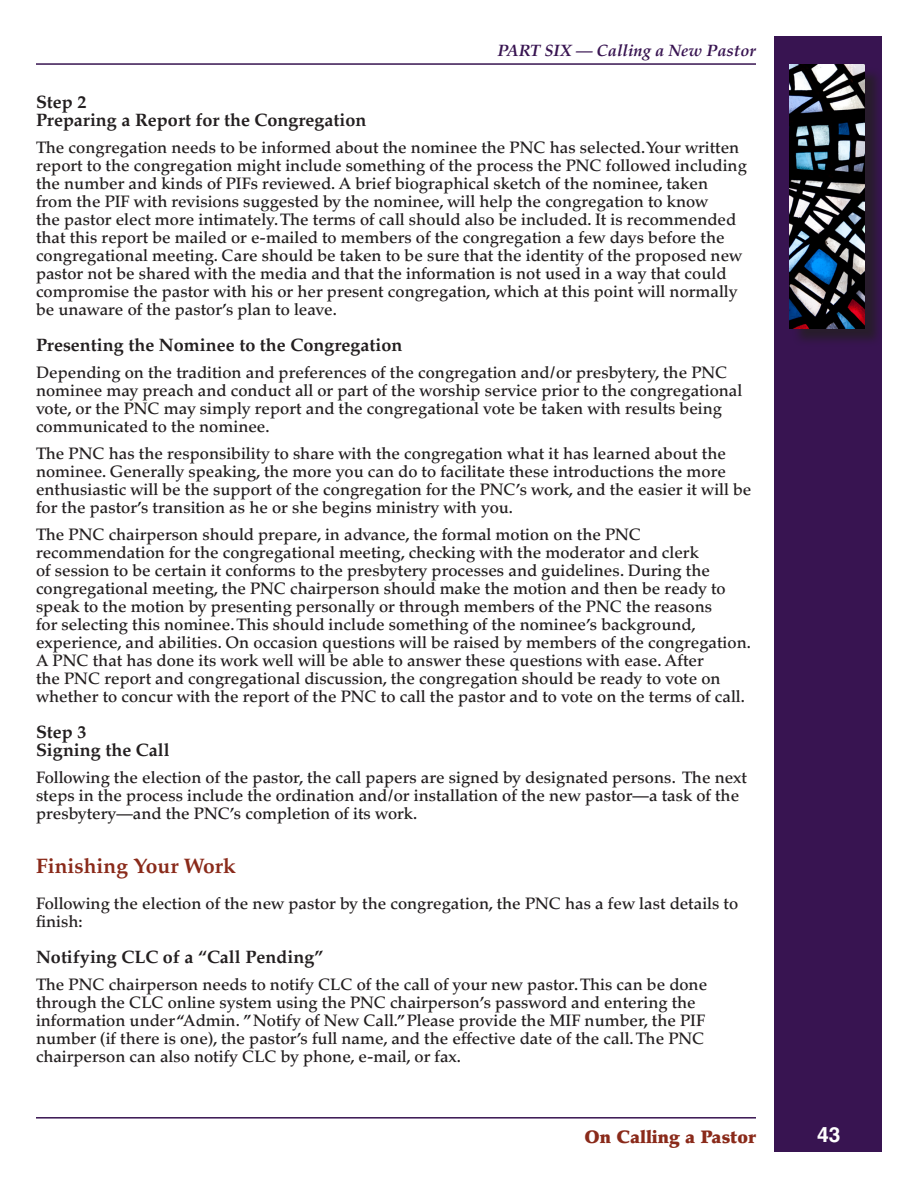
<style>
.page{position:relative;width:918px;height:1188px;background:#fff}
.page>*{position:absolute;margin:0;border:0;box-sizing:border-box;transform-origin:0 0}
.t1{font:700 21px "Palatino";color:#8a2a1a}
.t2{font:700 21px "Helvetica";color:#fff}
.t3{font:700 18px "Palatino";color:#231f20}
.t4{font:900 18px "Palatino";color:#8a2a1a}
.t5{font:500 16.5px/18px "Palatino";color:#231f20}
.t6{font:italic 700 16.5px "Palatino";color:#381451}
</style>
<div class="page">
<hr style="left:36px;top:1117px;width:720px;height:2px;background:#381451">
<div style="left:774px;top:36px;width:108px;height:1116px;background:#381451"></div>
<hr style="left:36px;top:63px;width:720px;height:2px;background:#381451">
<div style="left:792px;top:67px;width:92px;height:280px;background:#231f20;opacity:.75"></div>
<img style="left:790px;top:65px;width:75px;height:263px">
<p class="t6" style="left:497px;top:41px;width:260px">PART SIX — Calling a New Pastor</p>
<p class="t3" style="left:36px;top:91px;width:52px">Step 2</p>
<p class="t3" style="left:36px;top:109px;width:332px">Preparing a Report for the Congregation</p>
<p class="t5" style="left:36px;top:138px;width:712px">The congregation needs to be informed about the nominee the PNC has selected. Your written report to the congregation might include something of the process the PNC followed including the number and kinds of PIFs reviewed. A brief biographical sketch of the nominee, taken from the PIF with revisions suggested by the nominee, will help the congregation to know<br>the pastor elect more intimately. The terms of call should also be included. It is recommended that this report be mailed or e-mailed to members of the congregation a few days before the congregational meeting. Care should be taken to be sure that the identity of the proposed new pastor not be shared with the media and that the information is not used in a way that could compromise the pastor with his or her present congregation, which at this point will normally be unaware of the pastor’s plan to leave.</p>
<p class="t3" style="left:36px;top:334px;width:368px">Presenting the Nominee to the Congregation</p>
<p class="t5" style="left:36px;top:363px;width:708px">Depending on the tradition and preferences of the congregation and/or presbytery, the PNC nominee may preach and conduct all or part of the worship service prior to the congregational vote, or the PNC may simply report and the congregational vote be taken with results being communicated to the nominee.</p>
<p class="t5" style="left:36px;top:444px;width:717px">The PNC has the responsibility to share with the congregation what it has learned about the nominee. Generally speaking, the more you can do to facilitate these introductions the more enthusiastic will be the support of the congregation for the PNC’s work, and the easier it will be for the pastor’s transition as he or she begins ministry with you.</p>
<p class="t5" style="left:36px;top:525px;width:716px">The PNC chairperson should prepare, in advance, the formal motion on the PNC recommendation for the congregational meeting, checking with the moderator and clerk<br>of session to be certain it conforms to the presbytery processes and guidelines. During the congregational meeting, the PNC chairperson should make the motion and then be ready to speak to the motion by presenting personally or through members of the PNC the reasons<br>for selecting this nominee. This should include something of the nominee’s background, experience, and abilities. On occasion questions will be raised by members of the congregation.<br>A PNC that has done its work well will be able to answer these questions with ease. After<br>the PNC report and congregational discussion, the congregation should be ready to vote on whether to concur with the report of the PNC to call the pastor and to vote on the terms of call.</p>
<p class="t3" style="left:36px;top:721px;width:52px">Step 3</p>
<p class="t3" style="left:36px;top:739px;width:135px">Signing the Call</p>
<p class="t5" style="left:36px;top:768px;width:713px">Following the election of the pastor, the call papers are signed by designated persons. The next steps in the process include the ordination and/or installation of the new pastor—a task of the presbytery—and the PNC’s completion of its work.</p>
<p class="t1" style="left:36px;top:853px;width:201px">Finishing Your Work</p>
<p class="t5" style="left:36px;top:894px;width:704px">Following the election of the new pastor by the congregation, the PNC has a few last details to finish:</p>
<p class="t3" style="left:36px;top:946px;width:289px">Notifying CLC of a “Call Pending”</p>
<p class="t5" style="left:36px;top:975px;width:673px">The PNC chairperson needs to notify CLC of the call of your new pastor. This can be done through the CLC online system using the PNC chairperson’s password and entering the information under “Admin. ” Notify of New Call.” Please provide the MIF number, the PIF number (if there is one), the pastor’s full name, and the effective date of the call. The PNC chairperson can also notify CLC by phone, e-mail, or fax.</p>
<p class="t4" style="left:584px;top:1126px;width:173px">On Calling a Pastor</p>
<p class="t2" style="left:817px;top:1122px;width:25px">43</p>
</div>
